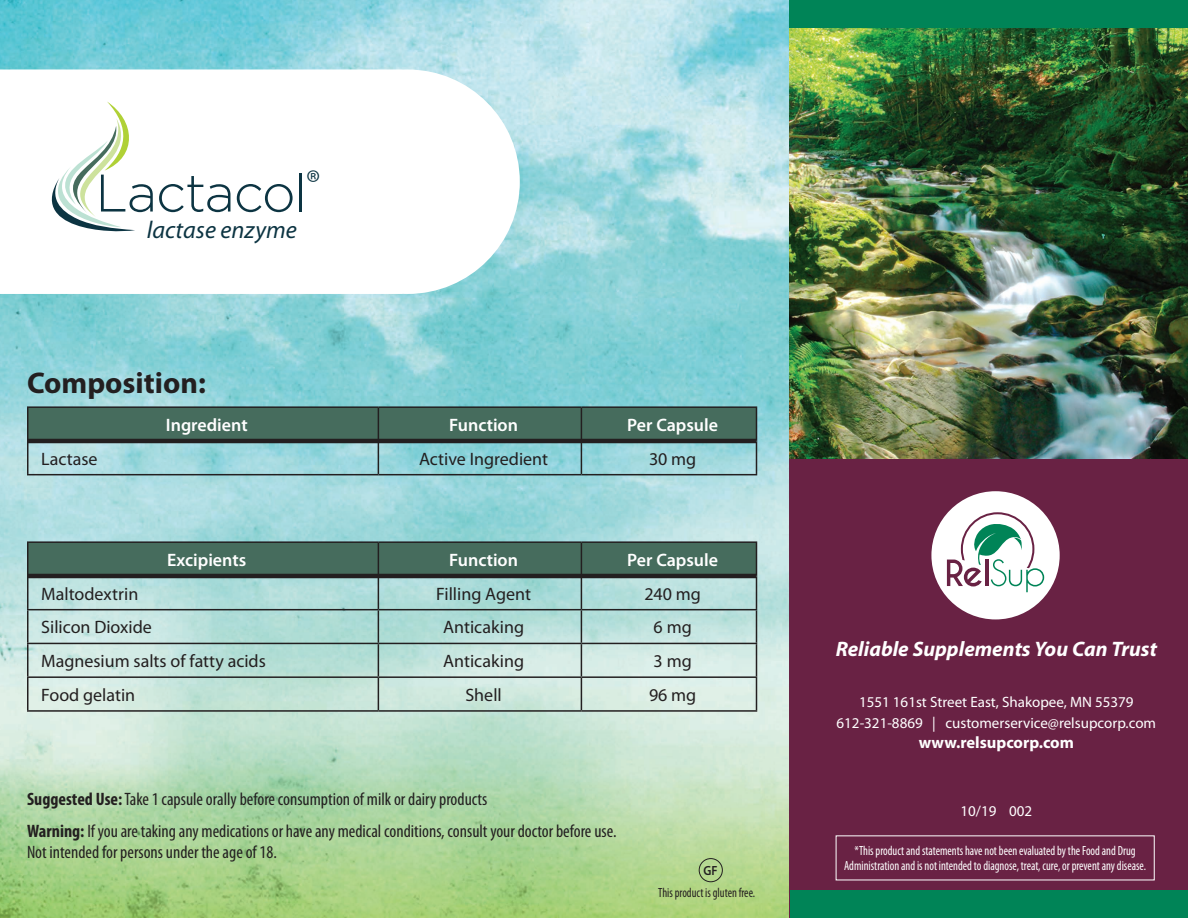
<style>
.page{position:relative;width:1188px;height:918px;background:#fff}
.page>*{position:absolute;margin:0;border:0;box-sizing:border-box;transform-origin:0 0}
.t1{font:300 36.15px "Myriad Pro";color:#0c3442}
.t2{font:700 30px "Myriad Pro";color:#231f20}
.t3{font:italic 24.3px "Myriad Pro";color:#0c3442}
.t4{font:italic 700 21px "Myriad Pro";color:#fff}
.No_Spacing{font:condensed 18px "Myriad Pro";color:#231f20}
.t5{font:18px "Myriad Pro";color:#231f20}
.t6{font:600 18px "Myriad Pro";color:#fff}
.t7{font:700 16.5px "Myriad Pro";color:#fff}
.t8{font:15px "Myriad Pro";color:#fff}
.Testo{font:condensed 13.35px/14.4px "Myriad Pro";color:#fff;text-align:center;scale:.9 1}
.Testo-2{font:condensed 13.35px "Myriad Pro";color:#231f20;scale:.9 1}
.Testo-3{font:600 13.35px "Myriad Pro";color:#231f20;scale:.9 1}
.s1{font-weight:700}
</style>
<div class="page">
<img style="left:0;top:0;width:790px;height:918px">
<div style="left:790px;top:0;width:398px;height:918px;background:#692244"></div>
<img style="left:790px;top:27px;width:398px;height:432px">
<div style="left:790px;top:0;width:398px;height:27px;background:#008457"></div>
<div style="left:790px;top:891px;width:398px;height:27px;background:#008457"></div>
<div style="left:28px;top:408px;width:728px;height:31px;background:#466c5d"></div>
<hr style="left:27px;top:406px;width:351px;height:2px;background:#231f20">
<hr style="left:27px;top:408px;width:1px;height:32px;background:#231f20">
<hr style="left:378px;top:406px;width:203px;height:2px;background:#231f20">
<hr style="left:378px;top:408px;width:1px;height:32px;background:#231f20">
<hr style="left:581px;top:406px;width:176px;height:2px;background:#231f20">
<hr style="left:581px;top:408px;width:1px;height:32px;background:#231f20">
<hr style="left:756px;top:408px;width:1px;height:32px;background:#231f20">
<hr style="left:27px;top:442px;width:1px;height:32px;background:#231f20">
<hr style="left:378px;top:442px;width:1px;height:32px;background:#231f20">
<hr style="left:581px;top:440px;width:176px;height:2px;background:#231f20">
<hr style="left:581px;top:442px;width:1px;height:32px;background:#231f20">
<hr style="left:756px;top:442px;width:1px;height:32px;background:#231f20">
<hr style="left:27px;top:474px;width:351px;height:1px;background:#231f20">
<hr style="left:378px;top:474px;width:203px;height:1px;background:#231f20">
<hr style="left:581px;top:474px;width:176px;height:1px;background:#231f20">
<hr style="left:27px;top:439px;width:729px;height:4px;background:#231f20">
<div style="left:28px;top:543px;width:728px;height:31px;background:#466c5d"></div>
<hr style="left:27px;top:541px;width:351px;height:2px;background:#231f20">
<hr style="left:27px;top:543px;width:1px;height:32px;background:#231f20">
<hr style="left:378px;top:541px;width:203px;height:2px;background:#231f20">
<hr style="left:378px;top:543px;width:1px;height:32px;background:#231f20">
<hr style="left:581px;top:541px;width:176px;height:2px;background:#231f20">
<hr style="left:581px;top:543px;width:1px;height:32px;background:#231f20">
<hr style="left:756px;top:543px;width:1px;height:32px;background:#231f20">
<hr style="left:27px;top:577px;width:1px;height:32px;background:#231f20">
<hr style="left:378px;top:577px;width:1px;height:32px;background:#231f20">
<hr style="left:581px;top:575px;width:176px;height:2px;background:#231f20">
<hr style="left:581px;top:577px;width:1px;height:32px;background:#231f20">
<hr style="left:756px;top:577px;width:1px;height:32px;background:#231f20">
<hr style="left:27px;top:609px;width:351px;height:1px;background:#231f20">
<hr style="left:27px;top:610px;width:1px;height:33px;background:#231f20">
<hr style="left:378px;top:609px;width:203px;height:1px;background:#231f20">
<hr style="left:378px;top:610px;width:1px;height:33px;background:#231f20">
<hr style="left:581px;top:609px;width:176px;height:1px;background:#231f20">
<hr style="left:581px;top:610px;width:1px;height:33px;background:#231f20">
<hr style="left:756px;top:610px;width:1px;height:33px;background:#231f20">
<hr style="left:27px;top:643px;width:351px;height:1px;background:#231f20">
<hr style="left:27px;top:644px;width:1px;height:32px;background:#231f20">
<hr style="left:378px;top:643px;width:203px;height:1px;background:#231f20">
<hr style="left:378px;top:644px;width:1px;height:32px;background:#231f20">
<hr style="left:581px;top:643px;width:176px;height:1px;background:#231f20">
<hr style="left:581px;top:644px;width:1px;height:32px;background:#231f20">
<hr style="left:756px;top:644px;width:1px;height:32px;background:#231f20">
<hr style="left:27px;top:676px;width:351px;height:2px;background:#231f20">
<hr style="left:27px;top:678px;width:1px;height:32px;background:#231f20">
<hr style="left:378px;top:676px;width:203px;height:2px;background:#231f20">
<hr style="left:378px;top:678px;width:1px;height:32px;background:#231f20">
<hr style="left:581px;top:676px;width:176px;height:2px;background:#231f20">
<hr style="left:581px;top:678px;width:1px;height:32px;background:#231f20">
<hr style="left:756px;top:678px;width:1px;height:32px;background:#231f20">
<hr style="left:27px;top:710px;width:351px;height:2px;background:#231f20">
<hr style="left:378px;top:710px;width:203px;height:2px;background:#231f20">
<hr style="left:581px;top:710px;width:176px;height:2px;background:#231f20">
<hr style="left:27px;top:574px;width:729px;height:4px;background:#231f20">
<svg style="left:0;top:69px;width:520px;height:225px"></svg>
<svg style="left:52px;top:102px;width:101px;height:132px"></svg>
<svg style="left:159px;top:176px;width:71px;height:36px"></svg>
<svg style="left:237px;top:184px;width:56px;height:28px"></svg>
<hr style="left:300px;top:173px;width:2px;height:39px;background:#0c3442">
<div style="left:931px;top:491px;width:129px;height:128px;background:#fff;border-radius:50%"></div>
<svg style="left:947px;top:511px;width:97px;height:81px"></svg>
<div style="left:699px;top:858px;width:24px;height:24px;border:1px solid #231f20;border-radius:50%"></div>
<p class="t1" style="left:306px;top:161px;width:16px">®</p>
<p class="t3" style="left:147px;top:217px;width:151px">lactase enzyme</p>
<p class="t2" style="left:27px;top:366px;width:180px">Composition:</p>
<p class="t6" style="left:166px;top:413px;width:83px">Ingredient</p>
<p class="t6" style="left:449px;top:413px;width:70px">Function</p>
<p class="t6" style="left:627px;top:413px;width:92px">Per Capsule</p>
<p class="t5" style="left:41px;top:449px;width:58px">Lactase</p>
<p class="t5" style="left:419px;top:449px;width:130px">Active Ingredient</p>
<p class="t5" style="left:649px;top:449px;width:49px">30 mg</p>
<p class="t6" style="left:167px;top:548px;width:80px">Excipients</p>
<p class="t6" style="left:449px;top:548px;width:70px">Function</p>
<p class="t6" style="left:627px;top:548px;width:92px">Per Capsule</p>
<p class="t5" style="left:41px;top:584px;width:99px">Maltodextrin</p>
<p class="t5" style="left:436px;top:584px;width:96px">Filling Agent</p>
<p class="t5" style="left:644px;top:584px;width:58px">240 mg</p>
<p class="t5" style="left:41px;top:617px;width:112px">Silicon Dioxide</p>
<p class="t5" style="left:443px;top:617px;width:82px">Anticaking</p>
<p class="t5" style="left:654px;top:617px;width:40px">6 mg</p>
<p class="t5" style="left:41px;top:651px;width:226px">Magnesium salts of fatty acids</p>
<p class="t5" style="left:443px;top:651px;width:82px">Anticaking</p>
<p class="t5" style="left:654px;top:651px;width:40px">3 mg</p>
<p class="t5" style="left:41px;top:685px;width:96px">Food gelatin</p>
<p class="t5" style="left:465px;top:685px;width:38px">Shell</p>
<p class="t5" style="left:649px;top:685px;width:49px">96 mg</p>
<p class="No_Spacing" style="left:27px;top:788px;width:462px"><span class="s1">Suggested Use:</span> Take 1 capsule orally before consumption of milk or dairy products</p>
<p class="No_Spacing" style="left:27px;top:820px;width:591px"><span class="s1">Warning:</span> If you are taking any medications or have any medical conditions, consult your doctor before use.</p>
<p class="No_Spacing" style="left:27px;top:841px;width:251px">Not intended for persons under the age of 18.</p>
<p class="Testo-3" style="left:703px;top:862px;width:17px">GF</p>
<p class="Testo-2" style="left:658px;top:885px;width:109px">This product is gluten free.</p>
<p class="t4" style="left:836px;top:637px;width:323px">Reliable Supplements You Can Trust</p>
<p class="t8" style="left:859px;top:694px;width:276px">1551 161st Street East, Shakopee, MN 55379</p>
<p class="t8" style="left:837px;top:715px;width:321px">612-321-8869 | customerservice@relsupcorp.com</p>
<p class="t7" style="left:919px;top:733px;width:157px">www.relsupcorp.com</p>
<p class="t8" style="left:960px;top:803px;width:73px">10/19 002</p>
<p class="Testo" style="left:844px;top:843px;width:337px">*This product and statements have not been evaluated by the Food and Drug<br>Administration and is not intended to diagnose, treat, cure, or prevent any disease.</p>
</div>
